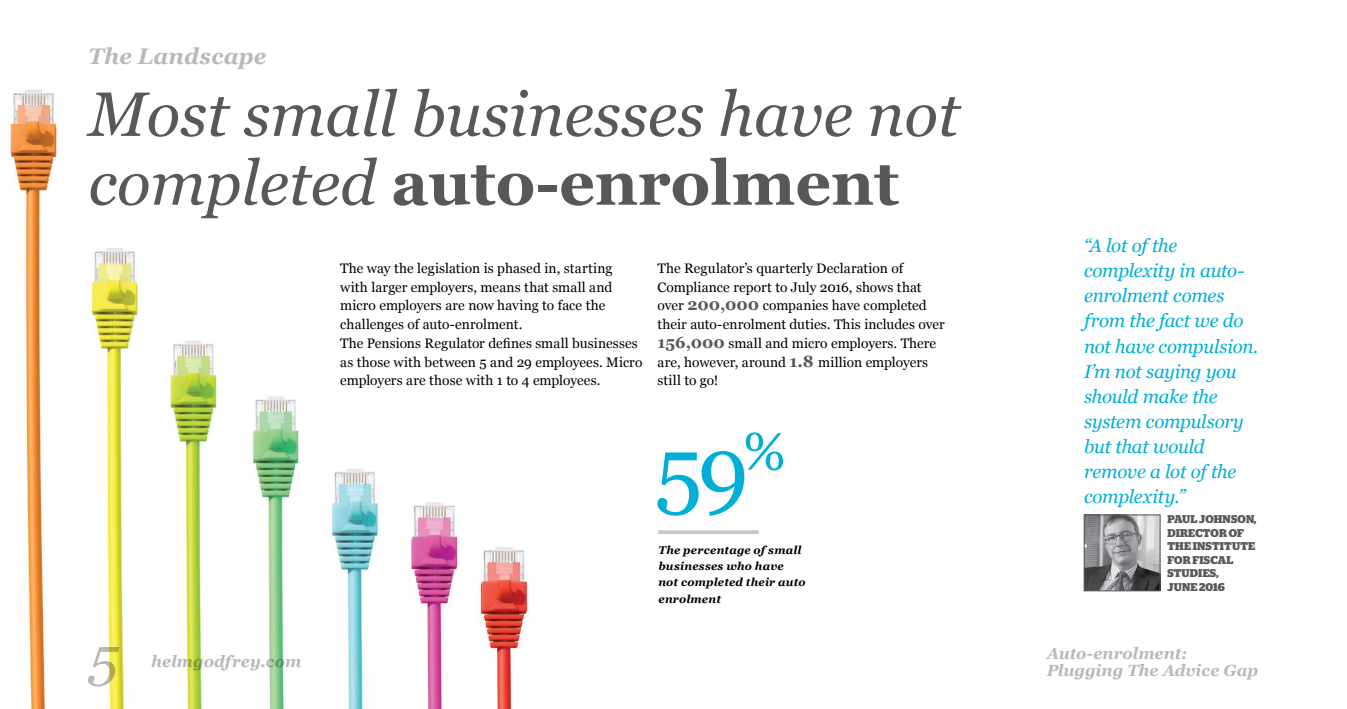
<style>
.page{position:relative;width:1347px;height:709px;background:#fff}
.page>*{position:absolute;margin:0;border:0;box-sizing:border-box;transform-origin:0 0}
.t1{font:90px "Georgia";color:#00afd8}
.t2{font:italic 62.5px/68.8px "Georgia";color:#58585a}
.t3{font:italic 56.25px "Georgia";color:#b7b9ba}
.t4{font:italic 700 22.5px "Georgia";letter-spacing:.005em;color:#b7b9ba}
.t5{font:italic 18.75px/25px "Georgia";letter-spacing:-.015em;color:#00afd8}
.t6{font:italic 700 16.25px/16.2px "Georgia";color:#b7b9ba}
.t7{font:13.75px/18.8px "Georgia";color:#000}
.t8{font:italic 700 11.25px/16.2px "Georgia";letter-spacing:.015em;color:#000}
.t9{font:700 11.25px/13.5px "Stag";letter-spacing:.02em;color:#58585a}
.s1{font-weight:700;font-style:normal}
.s2{font-weight:700;font-size:16.25px;color:#58585a}
</style>
<div class="page">
<img style="left:9px;top:90px;width:519px;height:619px">
<svg style="left:658px;top:530px;width:100px;height:4px"></svg>
<img style="left:1086px;top:517px;width:72px;height:72px">
<div style="left:1084px;top:515px;width:76px;height:76px;border:1px solid #58585a"></div>
<h3 class="t4" style="left:89px;top:39px;width:179px">The Landscape</h3>
<h2 class="t2" style="left:89px;top:77px;width:872px">Most small businesses have not completed <span class="s1">auto-enrolment</span></h2>
<p class="t7" style="left:340px;top:258px;width:304px">The way the legislation is phased in, starting with larger employers, means that small and micro employers are now having to face the challenges of auto-enrolment.<br>The Pensions Regulator defines small businesses as those with between 5 and 29 employees. Micro employers are those with 1 to 4 employees.</p>
<p class="t7" style="left:657px;top:258px;width:289px">The Regulator’s quarterly Declaration of Compliance report to July 2016, shows that over <span class="s2">200,000</span> companies have completed their auto-enrolment duties. This includes over <span class="s2">156,000</span> small and micro employers. There are, however, around <span class="s2">1.8</span> million employers still to go!</p>
<h1 class="t1" style="left:655px;top:403px;width:132px">59<sup>%</sup></h1>
<h3 class="t3" style="left:89px;top:616px;width:31px">5</h3>
<p class="t6" style="left:151px;top:653px;width:152px">helmgodfrey.com</p>
<p class="t8" style="left:658px;top:541px;width:149px">The percentage of small businesses who have not completed their auto enrolment</p>
<h3 class="t5" style="left:1084px;top:233px;width:176px">“A lot of the complexity in auto&shy;enrolment comes from the fact we do not have compulsion.<br>I’m not saying you should make the system compulsory but that would remove a lot of the complexity.”</h3>
<p class="t9" style="left:1167px;top:512px;width:90px">PAUL JOHNSON,<br>DIRECTOR OF<br>THE INSTITUTE<br>FOR FISCAL<br>STUDIES,<br>JUNE 2016</p>
<p class="t6" style="left:1046px;top:644px;width:213px">Auto-enrolment:<br>Plugging The Advice Gap</p>
</div>
